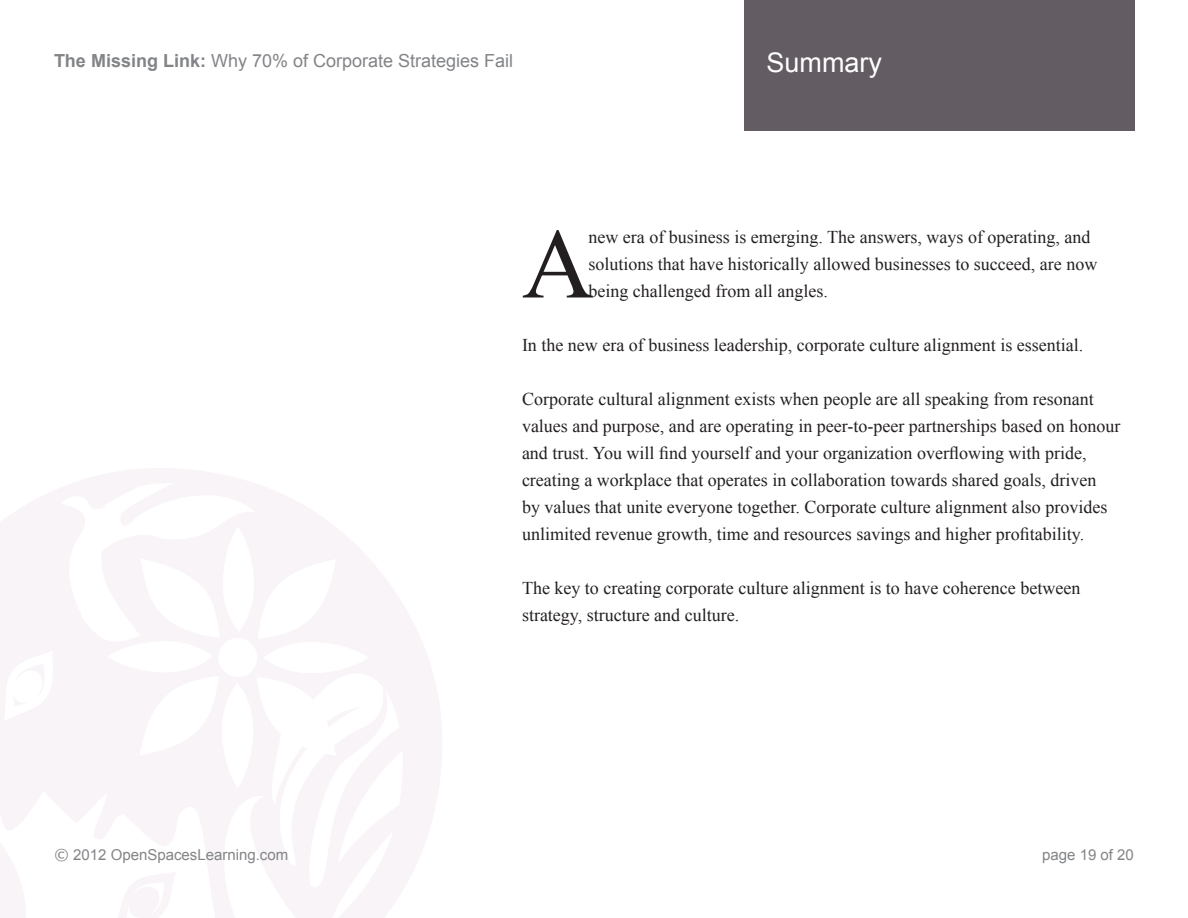
<style>
.page{position:relative;width:1188px;height:918px;background:#fff}
.page>*{position:absolute;margin:0;border:0;box-sizing:border-box;transform-origin:0 0}
.t1{font:99.6px "Times New Roman";color:#231f20}
.t2{font:27px "Arial";color:#fff}
.t3{font:18px/27px "Times New Roman";color:#231f20}
.t4{font:18px "Arial";color:#828487}
.t5{font:15px "Arial";color:#828487}
.s1{font-weight:700}
.s2{font-family:"Verdana"}
</style>
<div class="page">
<svg style="left:50px;top:468px;width:228px;height:25px;fill:#f9f4f8"></svg>
<svg style="left:0;top:493px;width:442px;height:425px;fill:#f9f4f8"></svg>
<svg style="left:114px;top:872px;width:62px;height:46px"></svg>
<svg style="left:4px;top:651px;width:49px;height:70px"></svg>
<svg style="left:107px;top:527px;width:262px;height:261px;fill:#f9f4f8"></svg>
<div style="left:744px;top:0;width:390px;height:130px;background:#635c63"></div>
<p class="t4" style="left:54px;top:49px;width:461px"><span class="s1">The Missing Link:</span> Why 70% of Corporate Strategies Fail</p>
<h2 class="t2" style="left:766px;top:45px;width:117px">Summary</h2>
<h1 class="t1" style="left:522px;top:197px;width:73px">A</h1>
<p class="t3" style="left:588px;top:224px;width:510px">new era of business is emerging. The answers, ways of operating, and solutions that have historically allowed businesses to succeed, are now being challenged from all angles.</p>
<p class="t3" style="left:522px;top:332px;width:563px">In the new era of business leadership, corporate culture alignment is essential.</p>
<p class="t3" style="left:522px;top:386px;width:600px">Corporate cultural alignment exists when people are all speaking from resonant values and purpose, and are operating in peer-to-peer partnerships based on honour and trust. You will find yourself and your organization overflowing with pride, creating a workplace that operates in collaboration towards shared goals, driven<br>by values that unite everyone together. Corporate culture alignment also provides unlimited revenue growth, time and resources savings and higher profitability.</p>
<p class="t3" style="left:522px;top:575px;width:560px">The key to creating corporate culture alignment is to have coherence between strategy, structure and culture.</p>
<p class="t5" style="left:54px;top:845px;width:236px"><span class="s2">©</span> 2012 OpenSpacesLearning.com</p>
<p class="t5" style="left:1042px;top:845px;width:93px">page 19 of 20</p>
</div>
